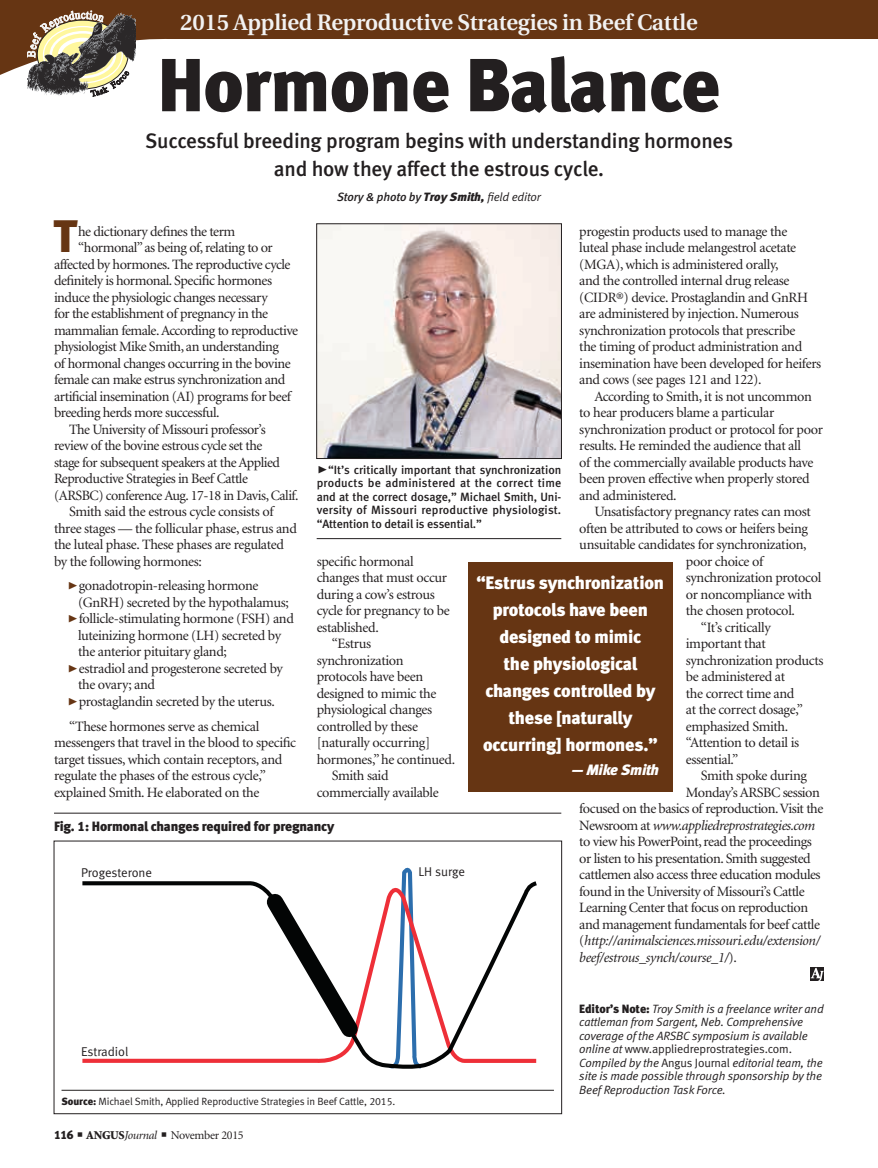
<style>
.page{position:relative;width:878px;height:1168px;background:#fff}
.page>*{position:absolute;margin:0;border:0;box-sizing:border-box;transform-origin:0 0}
.headline{font:75px "Meta Black LF";letter-spacing:-.01em;color:#231f20}
.Drop_Cap{font:45.45px "Meta Black LF";color:#663513}
.byline{font:600 22.5px "Utopia";letter-spacing:-.01em;color:#f2f2f2}
.deck{font:21px/27px "Meta Medium LF";letter-spacing:-.01em;color:#231f20;text-align:center}
.reverse_pull_quote{font:18px/27px "Meta Black LF";letter-spacing:-.01em;color:#fff;text-align:center}
.reverse_pull_quote-2{font:italic 15px "Meta Black LF";letter-spacing:-.01em;color:#fff}
.body_text{font:14.25px/16.5px "Minion";letter-spacing:-.025em;color:#231f20}
.Drop_Cap-2{font:14.25px "Minion";letter-spacing:-.035em;color:#231f20}
.body_text-2{font:italic 14.25px "Minion";letter-spacing:-.025em;color:#231f20}
.table_headline{font:13.5px "Meta Black LF";letter-spacing:-.01em;color:#231f20}
.table_text{font:12.75px "Meta Normal LF";letter-spacing:-.005em;color:#231f20}
.editor_s_note{font:italic 12px/13.5px "Meta Normal LF";letter-spacing:-.01em;color:#231f20}
.t1{font:12px/13.5px "Meta Medium LF";letter-spacing:-.01em;color:#231f20;text-align:justify}
.byline-2{font:italic 12px "Meta Medium LF";letter-spacing:-.01em;color:#231f20}
.t2{font:12px "Minion";letter-spacing:-.025em;color:#231f20}
.table_footnotes{font:10.5px "Meta Normal LF";letter-spacing:-.01em;color:#231f20}
.s1{font-family:"Meta Black LF"}
.s2{font-family:"Meta Normal LF"}
.s3{font-style:normal}
.s4{font-family:"Meta Black LF";font-style:normal}
.s5{font-family:"Meta Black Caps Expert";font-size:21px;color:#663513}
.s6{font-family:"Meta Black Caps Expert";font-size:21px}
.s7{font-weight:900}
.s8{font-style:italic}
</style>
<div class="page">
<svg style="left:810px;top:968px;width:14px;height:13px"></svg>
<svg style="left:0;top:0;width:878px;height:75px;fill:#663513"></svg>
<svg style="left:27px;top:9px;width:108px;height:88px"></svg>
<img style="left:318px;top:226px;width:241px;height:231px">
<div style="left:316px;top:224px;width:245px;height:235px;border:1px solid #231f20"></div>
<svg style="left:402px;top:867px;width:11px;height:11px"></svg>
<svg style="left:82px;top:878px;width:455px;height:191px"></svg>
<svg style="left:252px;top:879px;width:120px;height:172px"></svg>
<div style="left:54px;top:841px;width:508px;height:273px;border:1px solid #231f20"></div>
<hr style="left:316px;top:538px;width:245px;height:1px;background:#231f20">
<hr style="left:62px;top:1090px;width:492px;height:1px;background:#231f20">
<hr style="left:54px;top:813px;width:507px;height:1px;background:#231f20">
<div style="left:468px;top:562px;width:204px;height:229px;background:#663513"></div>
<p class="byline" style="left:180px;top:9px;width:519px">2015 Applied Reproductive Strategies in Beef Cattle</p>
<p class="headline" style="left:158px;top:40px;width:564px">Hormone Balance</p>
<p class="deck" style="left:145px;top:128px;width:589px">Successful breeding program begins with understanding hormones and how they affect the estrous cycle.</p>
<p class="byline-2" style="left:337px;top:190px;width:205px">Story &amp; photo by <span class="s1">Troy Smith,</span> <span class="s2">field editor</span></p>
<p class="Drop_Cap" style="left:54px;top:209px;width:25px">T</p>
<p class="Drop_Cap-2" style="left:78px;top:224px;width:158px">he dictionary defines the term</p>
<p class="body_text" style="left:579px;top:223px;width:243px">progestin products used to manage the<br>luteal phase include melangestrol acetate (MGA), which is administered orally,<br>and the controlled internal drug release (CIDR®) device. Prostaglandin and GnRH are administered by injection. Numerous synchronization protocols that prescribe<br>the timing of product administration and insemination have been developed for heifers and cows (see pages 121 and 122).</p>
<p class="body_text" style="left:579px;top:388px;width:245px;text-indent:15px">According to Smith, it is not uncommon to hear producers blame a particular synchronization product or protocol for poor results. He reminded the audience that all<br>of the commercially available products have been proven effective when properly stored and administered.</p>
<p class="body_text" style="left:594px;top:504px;width:218px">Unsatisfactory pregnancy rates can most</p>
<p class="body_text" style="left:579px;top:520px;width:230px">often be attributed to cows or heifers being</p>
<p class="body_text" style="left:579px;top:537px;width:229px">unsuitable candidates for synchronization,</p>
<p class="body_text" style="left:686px;top:553px;width:79px">poor choice of</p>
<p class="body_text" style="left:686px;top:570px;width:137px">synchronization protocol</p>
<p class="body_text" style="left:686px;top:586px;width:128px">or noncompliance with</p>
<p class="body_text" style="left:686px;top:603px;width:111px">the chosen protocol.</p>
<p class="body_text" style="left:686px;top:619px;width:139px;text-indent:15px">“It’s critically important that synchronization products be administered at<br>the correct time and<br>at the correct dosage,” emphasized Smith. “Attention to detail is essential.”</p>
<p class="body_text" style="left:700px;top:768px;width:108px">Smith spoke during</p>
<p class="body_text" style="left:686px;top:784px;width:135px">Monday’s ARSBC session</p>
<p class="body_text" style="left:579px;top:801px;width:245px">focused on the basics of reproduction. Visit the</p>
<p class="body_text-2" style="left:579px;top:818px;width:237px"><span class="s3">Newsroom at</span> www.appliedreprostrategies.com</p>
<p class="body_text" style="left:579px;top:834px;width:234px">to view his PowerPoint, read the proceedings</p>
<p class="body_text" style="left:579px;top:850px;width:233px">or listen to his presentation. Smith suggested</p>
<p class="body_text" style="left:579px;top:867px;width:243px">cattlemen also access three education modules</p>
<p class="body_text" style="left:579px;top:883px;width:227px">found in the University of Missouri’s Cattle</p>
<p class="body_text" style="left:579px;top:900px;width:230px">Learning Center that focus on reproduction</p>
<p class="body_text" style="left:579px;top:916px;width:242px">and management fundamentals for beef cattle</p>
<p class="body_text-2" style="left:579px;top:933px;width:242px"><span class="s3">(</span>http://animalsciences.missouri.edu/extension/</p>
<p class="body_text-2" style="left:579px;top:950px;width:159px">beef/estrous_synch/course_1/<span class="s3">).</span></p>
<p class="editor_s_note" style="left:579px;top:1001px;width:246px"><span class="s4">Editor’s Note:</span> Troy Smith is a freelance writer and cattleman from Sargent, Neb. Comprehensive coverage of the ARSBC symposium is available online at <span class="s3">www.appliedreprostrategies.com.<br></span>Compiled by the <span class="s3">Angus Journal</span> editorial team, the site is made possible through sponsorship by the Beef Reproduction Task Force.</p>
<p class="Drop_Cap-2" style="left:78px;top:240px;width:196px">“hormonal” as being of, relating to or</p>
<p class="Drop_Cap-2" style="left:54px;top:257px;width:238px">affected by hormones. The reproductive cycle</p>
<p class="Drop_Cap-2" style="left:54px;top:273px;width:219px">definitely is hormonal. Specific hormones</p>
<p class="Drop_Cap-2" style="left:54px;top:290px;width:215px">induce the physiologic changes necessary</p>
<p class="Drop_Cap-2" style="left:54px;top:306px;width:216px">for the establishment of pregnancy in the</p>
<p class="Drop_Cap-2" style="left:54px;top:323px;width:245px">mammalian female. According to reproductive</p>
<p class="Drop_Cap-2" style="left:54px;top:339px;width:226px">physiologist Mike Smith, an understanding</p>
<p class="Drop_Cap-2" style="left:54px;top:356px;width:238px">of hormonal changes occurring in the bovine</p>
<p class="Drop_Cap-2" style="left:54px;top:372px;width:233px">female can make estrus synchronization and</p>
<p class="Drop_Cap-2" style="left:54px;top:389px;width:238px">artificial insemination (AI) programs for beef</p>
<p class="Drop_Cap-2" style="left:54px;top:405px;width:167px">breeding herds more successful.</p>
<p class="body_text" style="left:54px;top:421px;width:246px;text-indent:15px">The University of Missouri professor’s review of the bovine estrous cycle set the<br>stage for subsequent speakers at the Applied Reproductive Strategies in Beef Cattle (ARSBC) conference Aug. 17-18 in Davis, Calif.</p>
<p class="body_text" style="left:54px;top:504px;width:244px;text-indent:15px">Smith said the estrous cycle consists of three stages — the follicular phase, estrus and the luteal phase. These phases are regulated by the following hormones:</p>
<p class="body_text" style="left:78px;top:578px;width:212px;text-indent:-11px"><span class="s5">@</span>gonadotropin-releasing hormone (GnRH) secreted by the hypothalamus;</p>
<p class="body_text" style="left:78px;top:611px;width:217px;text-indent:-11px"><span class="s5">@</span>follicle-stimulating hormone (FSH) and luteinizing hormone (LH) secreted by the anterior pituitary gland;</p>
<p class="body_text" style="left:78px;top:660px;width:206px;text-indent:-11px"><span class="s5">@</span>estradiol and progesterone secreted by the ovary; and</p>
<p class="body_text" style="left:67px;top:693px;width:209px"><span class="s5">@</span>prostaglandin secreted by the uterus.</p>
<p class="body_text" style="left:54px;top:718px;width:244px;text-indent:15px">“These hormones serve as chemical messengers that travel in the blood to specific target tissues, which contain receptors, and regulate the phases of the estrous cycle,” explained Smith. He elaborated on the</p>
<p class="t1" style="left:316px;top:463px;width:246px"><span class="s6">@</span>“It’s critically important that synchronization products be administered at the correct time and at the correct dosage,” Michael Smith, Uni&shy;versity of Missouri reproductive physiologist. “Attention to detail is essential.”</p>
<p class="body_text" style="left:316px;top:553px;width:135px">specific hormonal changes that must occur during a cow’s estrous cycle for pregnancy to be established.</p>
<p class="body_text" style="left:316px;top:636px;width:140px;text-indent:15px">“Estrus synchronization protocols have been designed to mimic the physiological changes controlled by these [naturally occurring] hormones,” he continued.</p>
<p class="body_text" style="left:316px;top:768px;width:124px;text-indent:15px">Smith said commercially available</p>
<p class="reverse_pull_quote" style="left:476px;top:569px;width:189px">“Estrus synchronization protocols have been designed to mimic<br>the physiological changes controlled by these [naturally occurring] hormones.”</p>
<p class="reverse_pull_quote-2" style="left:571px;top:761px;width:89px">— Mike Smith</p>
<p class="table_headline" style="left:54px;top:818px;width:282px">Fig. 1: Hormonal changes required for pregnancy</p>
<p class="table_text" style="left:81px;top:865px;width:73px">Progesterone</p>
<p class="table_text" style="left:418px;top:864px;width:48px">LH surge</p>
<p class="table_text" style="left:81px;top:1044px;width:49px">Estradiol</p>
<p class="table_footnotes" style="left:62px;top:1096px;width:335px"><span class="s1">Source:</span> Michael Smith, Applied Reproductive Strategies in Beef Cattle, 2015.</p>
<p class="t2" style="left:54px;top:1129px;width:191px"><span class="s1">116</span> ■ <span class="s7">ANGUS</span><span class="s8">Journal</span> ■ November 2015</p>
</div>
